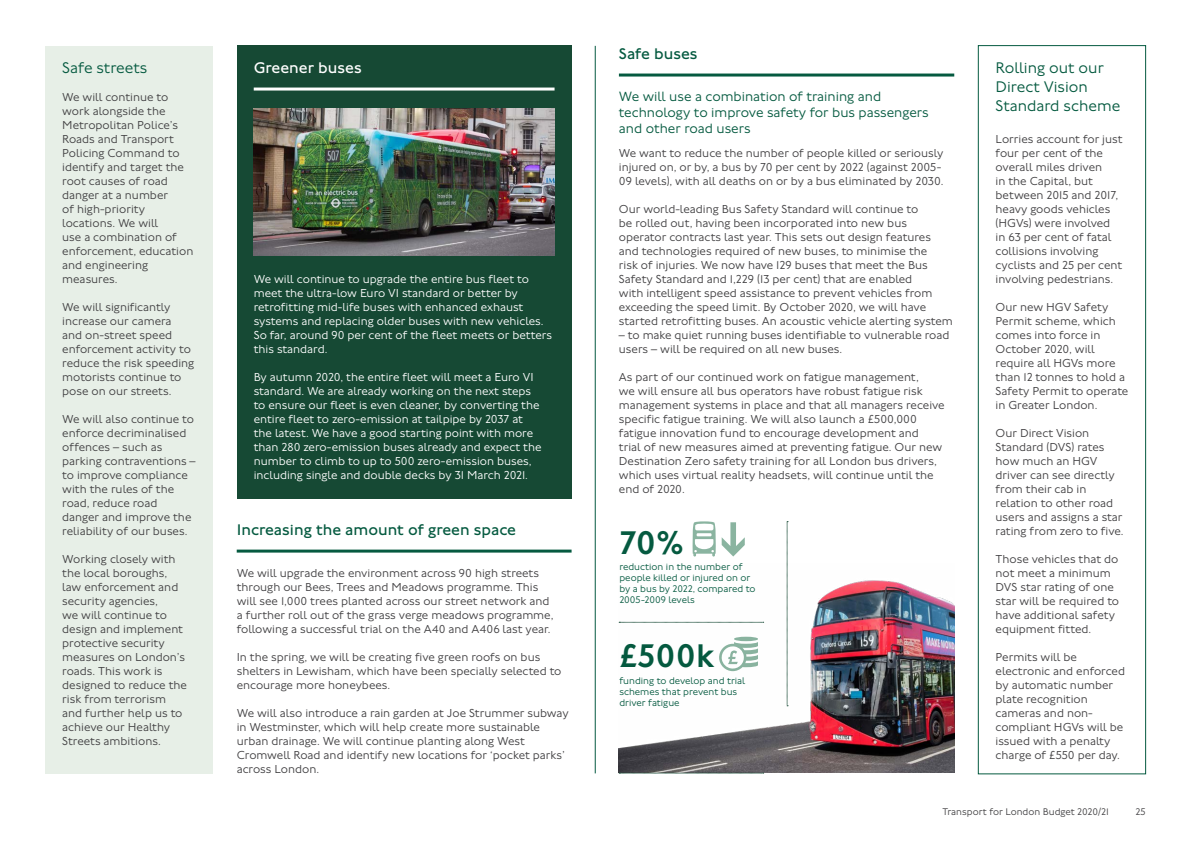
<style>
.page{position:relative;width:1191px;height:842px;background:#fff}
.page>*{position:absolute;margin:0;border:0;box-sizing:border-box;transform-origin:0 0}
.Infographic_Figure_Green_34_36_P{font:500 34px "Johnston 100";letter-spacing:.005em;color:#055a40}
.MTS_Healthy_Streets_MTS_Body_Heading_16_{font:300 16px/19px "Johnston 100";color:#055a40}
.MTS_Healthy_Streets_MTS_Body_Heading_16_-2{font:16px "Johnston 100";color:#055a40}
.MTS_Healthy_Streets_MTS_Body_Heading_16_-3{font:16px "Johnston 100";color:#fff}
.MTS_Healthy_Streets_MTS_Body_Standfirst_{font:300 14px/16px "Johnston 100";color:#055a40}
.Body_12_14_P{font:300 12px/14px "Johnston 100";color:#414042}
.Body_12_14_W_O_P{font:300 12px/14px "Johnston 100";color:#fff}
.Infographic_Explanation_Green_10_11_P{font:300 10px/11px "Johnston 100";color:#055a40}
.t1{font:300 10px "Johnston 100";color:#414042}
</style>
<div class="page">
<div style="left:45px;top:46px;width:167px;height:727px;background:#e7efe7"></div>
<div style="left:237px;top:45px;width:334px;height:454px;background:#164934"></div>
<hr style="left:254px;top:88px;width:300px;height:3px;background:#fff">
<img style="left:254px;top:109px;width:300px;height:146px">
<hr style="left:237px;top:550px;width:334px;height:3px;background:#055a40">
<hr style="left:619px;top:74px;width:335px;height:3px;background:#055a40">
<svg style="left:692px;top:521px;width:53px;height:35px"></svg>
<img style="left:619px;top:564px;width:335px;height:209px">
<div style="left:978px;top:45px;width:167px;height:729px;border:1px solid #055a40"></div>
<svg style="left:619px;top:622px;width:144px;height:1px"></svg>
<svg style="left:787px;top:521px;width:1px;height:185px"></svg>
<svg style="left:619px;top:773px;width:144px;height:1px"></svg>
<hr style="left:595px;top:46px;width:1px;height:727px;background:#055a40">
<h4 class="MTS_Healthy_Streets_MTS_Body_Heading_16_" style="left:62px;top:59px;width:87px">Safe streets</h4>
<p class="Body_12_14_P" style="left:62px;top:91px;width:133px">We will continue to work alongside the<br>Metropolitan Police’s<br>Roads and Transport<br>Policing Command to identify and target the root causes of road danger at a number<br>of high-priority locations. We will<br>use a combination of enforcement, education and engineering measures.</p>
<p class="Body_12_14_P" style="left:62px;top:301px;width:134px">We will significantly increase our camera and on-street speed enforcement activity to reduce the risk speeding motorists continue to pose on our streets.</p>
<p class="Body_12_14_P" style="left:62px;top:413px;width:135px">We will also continue to enforce decriminalised offences – such as parking contraventions – to improve compliance with the rules of the road, reduce road danger and improve the reliability of our buses.</p>
<p class="Body_12_14_P" style="left:62px;top:553px;width:126px">Working closely with the local boroughs, law enforcement and security agencies,<br>we will continue to design and implement protective security measures on London’s roads. This work is designed to reduce the risk from terrorism and further help us to achieve our Healthy<br>Streets ambitions.</p>
<h4 class="MTS_Healthy_Streets_MTS_Body_Heading_16_-3" style="left:254px;top:59px;width:109px">Greener buses</h4>
<p class="Body_12_14_W_O_P" style="left:254px;top:273px;width:300px">We will continue to upgrade the entire bus fleet to meet the ultra-low Euro VI standard or better by retrofitting mid-life buses with enhanced exhaust systems and replacing older buses with new vehicles.<br>So far, around 90 per cent of the fleet meets or betters this standard.</p>
<p class="Body_12_14_W_O_P" style="left:254px;top:371px;width:289px">By autumn 2020, the entire fleet will meet a Euro VI standard. We are already working on the next steps to ensure our fleet is even cleaner, by converting the entire fleet to zero-emission at tailpipe by 2037 at the latest. We have a good starting point with more than 280 zero-emission buses already and expect the number to climb to up to 500 zero-emission buses, including single and double decks by 31 March 2021.</p>
<h4 class="MTS_Healthy_Streets_MTS_Body_Heading_16_-2" style="left:237px;top:521px;width:281px">Increasing the amount of green space</h4>
<p class="Body_12_14_P" style="left:237px;top:567px;width:318px">We will upgrade the environment across 90 high streets through our Bees, Trees and Meadows programme. This will see 1,000 trees planted across our street network and a further roll out of the grass verge meadows programme, following a successful trial on the A40 and A406 last year.</p>
<p class="Body_12_14_P" style="left:237px;top:651px;width:326px">In the spring, we will be creating five green roofs on bus shelters in Lewisham, which have been specially selected to encourage more honeybees.</p>
<p class="Body_12_14_P" style="left:237px;top:707px;width:333px">We will also introduce a rain garden at Joe Strummer subway in Westminster, which will help create more sustainable urban drainage. We will continue planting along West Cromwell Road and identify new locations for ‘pocket parks’ across London.</p>
<h4 class="MTS_Healthy_Streets_MTS_Body_Heading_16_-2" style="left:619px;top:45px;width:80px">Safe buses</h4>
<p class="MTS_Healthy_Streets_MTS_Body_Standfirst_" style="left:619px;top:89px;width:311px">We will use a combination of training and technology to improve safety for bus passengers and other road users</p>
<p class="Body_12_14_P" style="left:619px;top:147px;width:326px">We want to reduce the number of people killed or seriously injured on, or by, a bus by 70 per cent by 2022 (against 2005-<br>09 levels), with all deaths on or by a bus eliminated by 2030.</p>
<p class="Body_12_14_P" style="left:619px;top:203px;width:335px">Our world-leading Bus Safety Standard will continue to<br>be rolled out, having been incorporated into new bus operator contracts last year. This sets out design features and technologies required of new buses, to minimise the<br>risk of injuries. We now have 129 buses that meet the Bus Safety Standard and 1,229 (13 per cent) that are enabled<br>with intelligent speed assistance to prevent vehicles from exceeding the speed limit. By October 2020, we will have started retrofitting buses. An acoustic vehicle alerting system</p>
<p class="Body_12_14_P" style="left:619px;top:329px;width:332px">– to make quiet running buses identifiable to vulnerable road users – will be required on all new buses.</p>
<p class="Body_12_14_P" style="left:619px;top:371px;width:327px">As part of our continued work on fatigue management,<br>we will ensure all bus operators have robust fatigue risk management systems in place and that all managers receive specific fatigue training. We will also launch a £500,000 fatigue innovation fund to encourage development and<br>trial of new measures aimed at preventing fatigue. Our new Destination Zero safety training for all London bus drivers, which uses virtual reality headsets, will continue until the end of 2020.</p>
<p class="Infographic_Figure_Green_34_36_P" style="left:619px;top:524px;width:66px">70%</p>
<p class="Infographic_Explanation_Green_10_11_P" style="left:619px;top:562px;width:138px">reduction in the number of people killed or injured on or by a bus by 2022, compared to<br>2005-2009 levels</p>
<p class="Infographic_Figure_Green_34_36_P" style="left:619px;top:637px;width:97px">£500k</p>
<p class="Infographic_Explanation_Green_10_11_P" style="left:619px;top:675px;width:127px">funding to develop and trial schemes that prevent bus driver fatigue</p>
<h4 class="MTS_Healthy_Streets_MTS_Body_Heading_16_" style="left:995px;top:59px;width:126px">Rolling out our<br>Direct Vision<br>Standard scheme</h4>
<p class="Body_12_14_P" style="left:995px;top:133px;width:128px">Lorries account for just four per cent of the overall miles driven<br>in the Capital, but between 2015 and 2017, heavy goods vehicles (HGVs) were involved in 63 per cent of fatal collisions involving cyclists and 25 per cent involving pedestrians.</p>
<p class="Body_12_14_P" style="left:995px;top:301px;width:134px">Our new HGV Safety<br>Permit scheme, which comes into force in<br>October 2020, will require all HGVs more than 12 tonnes to hold a<br>Safety Permit to operate in Greater London.</p>
<p class="Body_12_14_P" style="left:995px;top:427px;width:130px">Our Direct Vision<br>Standard (DVS) rates how much an HGV driver can see directly from their cab in relation to other road users and assigns a star rating from zero to five.</p>
<p class="Body_12_14_P" style="left:995px;top:553px;width:125px">Those vehicles that do not meet a minimum<br>DVS star rating of one star will be required to have additional safety equipment fitted.</p>
<p class="Body_12_14_P" style="left:995px;top:651px;width:131px">Permits will be electronic and enforced by automatic number plate recognition cameras and non&shy;compliant HGVs will be issued with a penalty charge of £550 per day.</p>
<p class="t1" style="left:942px;top:807px;width:168px">Transport for London Budget 2020/21</p>
<p class="t1" style="left:1135px;top:807px;width:12px">25</p>
</div>
